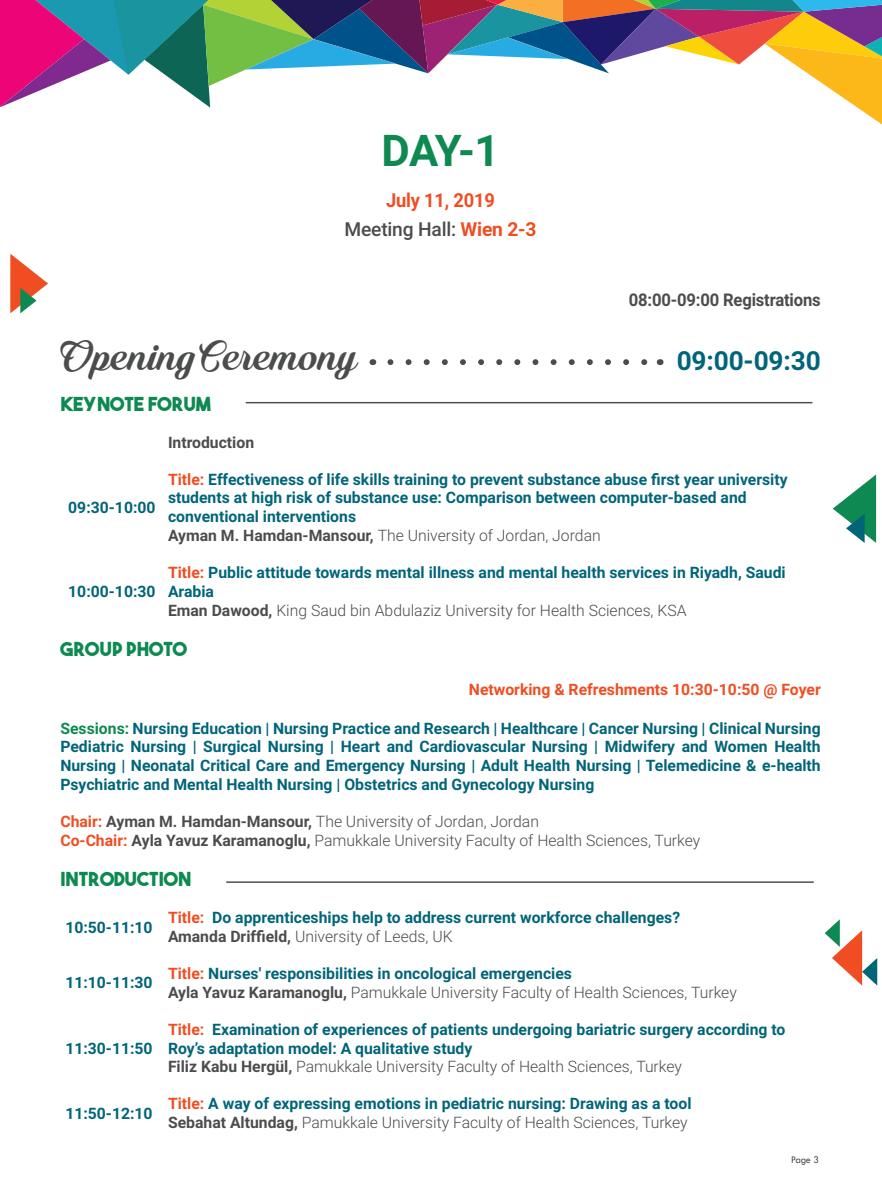
<style>
.page{position:relative;width:882px;height:1197px;background:#fff}
.page>*{position:absolute;margin:0;border:0;box-sizing:border-box;transform-origin:0 0}
.t1{font:43.75px "Quincho Script PERSONALUSE";letter-spacing:-.005em;color:#4b4c4d}
.t2{font:700 43.75px "Roboto";color:#0d8951}
.t3{font:700 26.25px "Roboto";letter-spacing:-.005em;color:#016579}
.t4{font:19.25px "The Bold Font";color:#0d8951}
.t5{font:500 19.25px "Roboto";letter-spacing:-.01em;color:#4b4c4d}
.t6{font:700 19.25px "Roboto";letter-spacing:-.01em;color:#f04d22;scale:.95 1}
.t7{font:700 17.5px "Roboto";letter-spacing:-.01em;color:#4b4c4d;scale:.95 1}
.t8{font:700 15.75px/18.9px "Roboto";color:#016579}
.t9{font:300 15.75px/18.9px "Roboto";color:#4b4c4d}
.t10{font:700 15.75px "Roboto";color:#f04d22}
.t11{font:700 15.75px "Roboto";color:#4b4c4d}
.t12{font:10.5px "Tw Cen";color:#4b4c4d;scale:.95 1}
.s1{font-weight:700;color:#f04d22}
.s2{color:#f04d22}
.s3{color:#4b4c4d}
.s4{font-weight:300;color:#4b4c4d}
.s5{color:#0d8951}
.s6{font-weight:700}
.s7{font-weight:700;color:#016579}
</style>
<div class="page">
<svg style="left:0;top:0;width:882px;height:125px"></svg>
<svg style="left:833px;top:474px;width:43px;height:69px"></svg>
<svg style="left:825px;top:919px;width:52px;height:67px"></svg>
<svg style="left:10px;top:254px;width:38px;height:59px"></svg>
<svg style="left:390px;top:359px;width:258px;height:6px"></svg>
<hr style="left:246px;top:402px;width:566px;height:1px;background:#4b4c4d">
<hr style="left:226px;top:881px;width:588px;height:2px;background:#4b4c4d">
<p class="t2" style="left:382px;top:120px;width:120px">DAY-1</p>
<p class="t6" style="left:386px;top:187px;width:116px">July 11, 2019</p>
<p class="t5" style="left:345px;top:216px;width:194px">Meeting Hall: <span class="s1">Wien 2-3</span></p>
<p class="t7" style="left:629px;top:288px;width:204px">08:00-09:00 Registrations</p>
<p class="t1" style="left:60px;top:331px;width:299px">Opening Ceremony</p>
<p class="t3" style="left:677px;top:343px;width:145px">09:00-09:30</p>
<p class="t4" style="left:60px;top:392px;width:152px">KEYNOTE FORUM</p>
<p class="t11" style="left:168px;top:431px;width:88px">Introduction</p>
<p class="t8" style="left:68px;top:497px;width:89px">09:30-10:00</p>
<p class="t8" style="left:168px;top:469px;width:621px"><span class="s2">Title:</span> Effectiveness of life skills training to prevent substance abuse first year university students at high risk of substance use: Comparison between computer-based and conventional interventions<br><span class="s3">Ayman M. Hamdan-Mansour,</span> <span class="s4">The University of Jordan, Jordan</span></p>
<p class="t8" style="left:168px;top:562px;width:619px"><span class="s2">Title:</span> Public attitude towards mental illness and mental health services in Riyadh, Saudi<br>Arabia<br><span class="s3">Eman Dawood,</span> <span class="s4">King Saud bin Abdulaziz University for Health Sciences, KSA</span></p>
<p class="t4" style="left:60px;top:637px;width:128px">GROUP PHOTO</p>
<p class="t10" style="left:469px;top:678px;width:353px">Networking &amp; Refreshments 10:30-10:50 @ Foyer</p>
<p class="t8" style="left:60px;top:718px;width:762px;text-align:justify"><span class="s5">Sessions:</span> Nursing Education | Nursing Practice and Research | Healthcare | Cancer Nursing | Clinical Nursing Pediatric Nursing | Surgical Nursing | Heart and Cardiovascular Nursing | Midwifery and Women Health Nursing | Neonatal Critical Care and Emergency Nursing | Adult Health Nursing | Telemedicine &amp; e-health Psychiatric and Mental Health Nursing | Obstetrics and Gynecology Nursing</p>
<p class="t9" style="left:60px;top:811px;width:641px"><span class="s1">Chair:</span> <span class="s6">Ayman M. Hamdan-Mansour,</span> The University of Jordan, Jordan<br><span class="s1">Co-Chair:</span> <span class="s6">Ayla Yavuz Karamanoglu,</span> Pamukkale University Faculty of Health Sciences, Turkey</p>
<p class="t4" style="left:60px;top:867px;width:132px">INTRODUCTION</p>
<p class="t8" style="left:65px;top:917px;width:89px">10:50-11:10</p>
<p class="t8" style="left:168px;top:908px;width:514px"><span class="s2">Title:</span> Do apprenticeships help to address current workforce challenges?<br><span class="s3">Amanda Driffield,</span> <span class="s4">University of Leeds, UK</span></p>
<p class="t8" style="left:65px;top:973px;width:89px">11:10-11:30</p>
<p class="t9" style="left:168px;top:963px;width:570px"><span class="s1">Title:</span> <span class="s7">Nurses' responsibilities in oncological emergencies<br></span><span class="s6">Ayla Yavuz Karamanoglu,</span> Pamukkale University Faculty of Health Sciences, Turkey</p>
<p class="t8" style="left:68px;top:581px;width:89px">10:00-10:30</p>
<p class="t8" style="left:65px;top:1038px;width:89px">11:30-11:50</p>
<p class="t8" style="left:168px;top:1019px;width:619px"><span class="s2">Title:</span> Examination of experiences of patients undergoing bariatric surgery according to<br>Roy’s adaptation model: A qualitative study<br><span class="s3">Filiz Kabu Hergül,</span> <span class="s4">Pamukkale University Faculty of Health Sciences, Turkey</span></p>
<p class="t8" style="left:65px;top:1103px;width:89px">11:50-12:10</p>
<p class="t8" style="left:168px;top:1094px;width:525px"><span class="s2">Title:</span> A way of expressing emotions in pediatric nursing: Drawing as a tool<br><span class="s3">Sebahat Altundag,</span> <span class="s4">Pamukkale University Faculty of Health Sciences, Turkey</span></p>
<p class="t12" style="left:791px;top:1154px;width:31px">Page 3</p>
</div>
